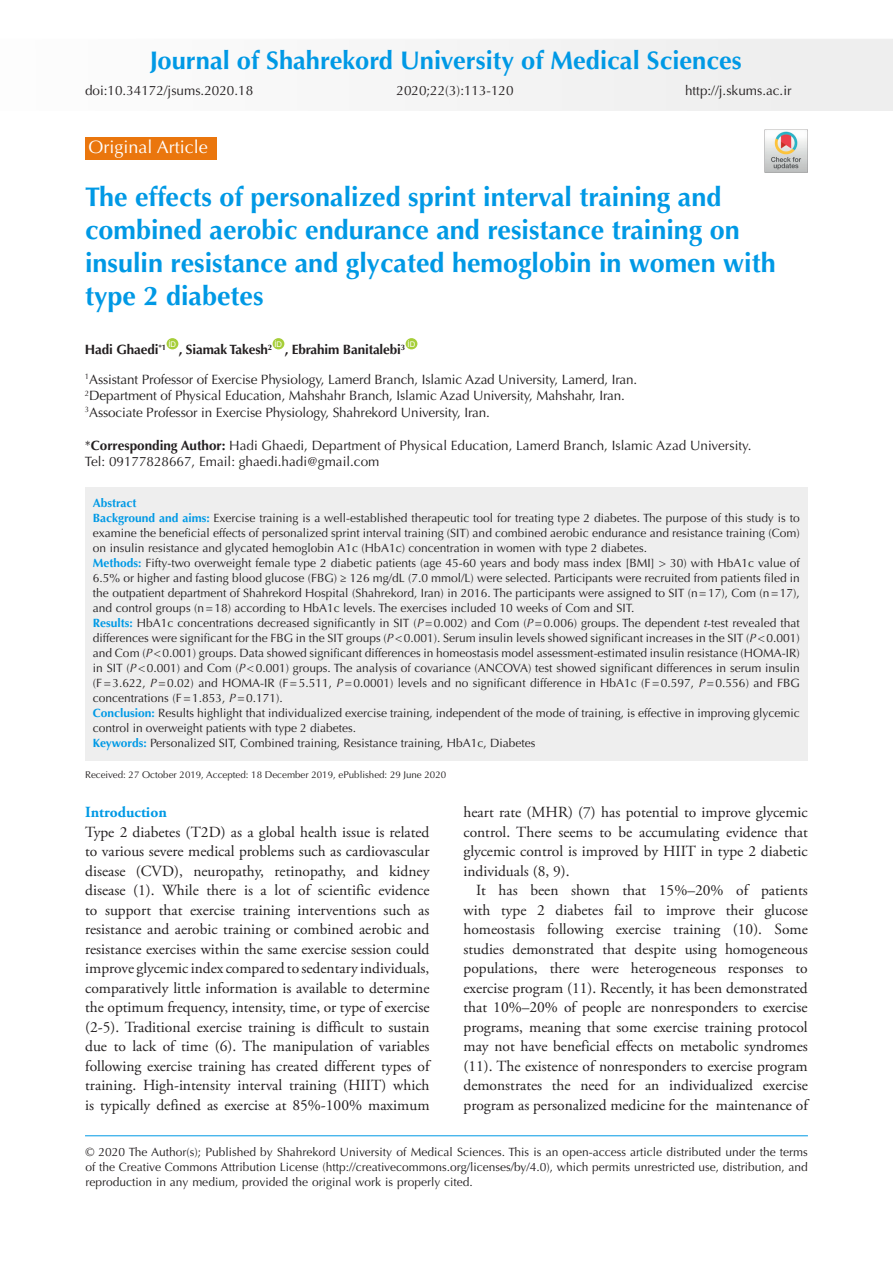
<style>
.page{position:relative;width:893px;height:1263px;background:#fff}
.page>*{position:absolute;margin:0;border:0;box-sizing:border-box;transform-origin:0 0}
.t1{font:700 27px/33px "Optima LT Std";color:#0099e5}
.t2{font:700 25.5px "Optima LT Std";color:#0099e5}
.t3{font:18px "Optima LT Std";color:#fff}
.Default{font:15.45px/19.5px "Adobe Garamond Pro";color:#231f20;text-align:justify}
.t4{font:700 15.45px "Adobe Garamond Pro";color:#0099e5}
.t5{font:13.5px "Optima LT Std";letter-spacing:-.01em;color:#231f20}
.t6{font:700 13.5px "Optima LT Std";letter-spacing:-.01em;color:#231f20}
.t7{font:12px/15px "Optima LT Std";color:#231f20;text-align:justify}
.t8{font:700 12px "Optima LT Std";color:#0099e5}
.t9{font:9.75px "Optima LT Std";color:#231f20}
.t10{font:7.8px "Arial";color:#fff}
.s1{font-weight:700}
.s2{font-weight:700;color:#0099e5}
.s3{font-style:italic}
</style>
<div class="page">
<div style="left:457px;top:39px;width:436px;height:72px;background:#f0f0f0"></div>
<hr style="left:85px;top:1135px;width:723px;height:1px;background:#0099e5">
<div style="left:167px;top:338px;width:11px;height:11px;background:#a6ce39;border-radius:50%"></div>
<div style="left:273px;top:338px;width:11px;height:11px;background:#a6ce39;border-radius:50%"></div>
<div style="left:406px;top:338px;width:11px;height:11px;background:#a6ce39;border-radius:50%"></div>
<div style="left:85px;top:137px;width:132px;height:23px;background:#ea760d"></div>
<div style="left:85px;top:487px;width:723px;height:274px;background:#eee"></div>
<img style="left:765px;top:129px;width:43px;height:43px">
<p class="t2" style="left:150px;top:46px;width:594px">Journal of Shahrekord University of Medical Sciences</p>
<p class="t5" style="left:85px;top:83px;width:170px">doi:10.34172/jsums.2020.18</p>
<p class="t5" style="left:396px;top:83px;width:119px">2020;22(3):113-120</p>
<p class="t3" style="left:88px;top:137px;width:121px">Original Article</p>
<p class="t5" style="left:685px;top:83px;width:108px">http://j.skums.ac.ir</p>
<p class="t1" style="left:85px;top:181px;width:692px">The effects of personalized sprint interval training and combined aerobic endurance and resistance training on insulin resistance and glycated hemoglobin in women with type 2 diabetes</p>
<p class="t6" style="left:85px;top:342px;width:83px">Hadi Ghaedi<sup>*1</sup></p>
<p class="t10" style="left:407px;top:339px;width:9px">ID</p>
<p class="t5" style="left:85px;top:371px;width:554px"><sup>1</sup>Assistant Professor of Exercise Physiology, Lamerd Branch, Islamic Azad University, Lamerd, Iran.</p>
<p class="t5" style="left:85px;top:388px;width:542px"><sup>2</sup>Department of Physical Education, Mahshahr Branch, Islamic Azad University, Mahshahr, Iran.</p>
<p class="t5" style="left:85px;top:404px;width:407px"><sup>3</sup>Associate Professor in Exercise Physiology, Shahrekord University, Iran.</p>
<p class="t5" style="left:85px;top:437px;width:668px">*<span class="s1">Corresponding Author:</span> Hadi Ghaedi, Department of Physical Education, Lamerd Branch, Islamic Azad University.</p>
<p class="t5" style="left:85px;top:454px;width:296px">Tel: 09177828667, Email: ghaedi.hadi@gmail.com</p>
<p class="t10" style="left:168px;top:339px;width:9px">ID</p>
<p class="t10" style="left:274px;top:339px;width:9px">ID</p>
<p class="t6" style="left:179px;top:342px;width:95px">, Siamak Takesh<sup>2</sup></p>
<p class="t6" style="left:285px;top:342px;width:122px">, Ebrahim Banitalebi<sup>3</sup></p>
<p class="t8" style="left:93px;top:496px;width:45px">Abstract</p>
<p class="t7" style="left:93px;top:510px;width:708px"><span class="s2">Background and aims:</span> Exercise training is a well-established therapeutic tool for treating type 2 diabetes. The purpose of this study is to examine the beneficial effects of personalized sprint interval training (SIT) and combined aerobic endurance and resistance training (Com) on insulin resistance and glycated hemoglobin A1c (HbA1c) concentration in women with type 2 diabetes.</p>
<p class="t7" style="left:93px;top:555px;width:708px"><span class="s2">Methods:</span> Fifty-two overweight female type 2 diabetic patients (age 45-60 years and body mass index [BMI] &gt; 30) with HbA1c value of 6.5% or higher and fasting blood glucose (FBG) ≥ 126 mg/dL (7.0 mmol/L) were selected. Participants were recruited from patients filed in the outpatient department of Shahrekord Hospital (Shahrekord, Iran) in 2016. The participants were assigned to SIT (n=17), Com (n=17), and control groups (n=18) according to HbA1c levels. The exercises included 10 weeks of Com and SIT.</p>
<p class="t7" style="left:93px;top:615px;width:708px"><span class="s2">Results:</span> HbA1c concentrations decreased significantly in SIT (<span class="s3">P</span>=0.002) and Com (<span class="s3">P</span>=0.006) groups. The dependent <span class="s3">t</span>-test revealed that differences were significant for the FBG in the SIT groups (<span class="s3">P</span>&lt;0.001). Serum insulin levels showed significant increases in the SIT (<span class="s3">P</span>&lt;0.001) and Com (<span class="s3">P</span>&lt;0.001) groups. Data showed significant differences in homeostasis model assessment-estimated insulin resistance (HOMA-IR) in SIT (<span class="s3">P</span>&lt;0.001) and Com (<span class="s3">P</span>&lt;0.001) groups. The analysis of covariance (ANCOVA) test showed significant differences in serum insulin (F=3.622, <span class="s3">P</span>=0.02) and HOMA-IR (F=5.511, <span class="s3">P</span>=0.0001) levels and no significant difference in HbA1c (F=0.597, <span class="s3">P</span>=0.556) and FBG concentrations (F=1.853, <span class="s3">P</span>=0.171).</p>
<p class="t7" style="left:93px;top:705px;width:708px"><span class="s2">Conclusion:</span> Results highlight that individualized exercise training, independent of the mode of training, is effective in improving glycemic control in overweight patients with type 2 diabetes.</p>
<p class="t7" style="left:93px;top:735px;width:444px"><span class="s2">Keywords:</span> Personalized SIT, Combined training, Resistance training, HbA1c, Diabetes</p>
<p class="t9" style="left:85px;top:769px;width:363px">Received: 27 October 2019, Accepted: 18 December 2019, ePublished: 29 June 2020</p>
<p class="t4" style="left:85px;top:803px;width:83px">Introduction</p>
<p class="Default" style="left:85px;top:823px;width:346px">Type 2 diabetes (T2D) as a global health issue is related to various severe medical problems such as cardiovascular disease (CVD), neuropathy, retinopathy, and kidney disease (1). While there is a lot of scientific evidence to support that exercise training interventions such as resistance and aerobic training or combined aerobic and resistance exercises within the same exercise session could improve glycemic index compared to sedentary individuals, comparatively little information is available to determine the optimum frequency, intensity, time, or type of exercise (2-5). Traditional exercise training is difficult to sustain due to lack of time (6). The manipulation of variables following exercise training has created different types of training. High-intensity interval training (HIIT) which is typically defined as exercise at 85%-100% maximum</p>
<p class="Default" style="left:463px;top:803px;width:346px">heart rate (MHR) (7) has potential to improve glycemic control. There seems to be accumulating evidence that glycemic control is improved by HIIT in type 2 diabetic individuals (8, 9).</p>
<p class="Default" style="left:463px;top:881px;width:346px;text-indent:13px">It has been shown that 15%–20% of patients with type 2 diabetes fail to improve their glucose homeostasis following exercise training (10). Some studies demonstrated that despite using homogeneous populations, there were heterogeneous responses to exercise program (11). Recently, it has been demonstrated that 10%–20% of people are nonresponders to exercise programs, meaning that some exercise training protocol may not have beneficial effects on metabolic syndromes (11). The existence of nonresponders to exercise program demonstrates the need for an individualized exercise program as personalized medicine for the maintenance of</p>
<p class="t7" style="left:85px;top:1144px;width:724px">© 2020 The Author(s); Published by Shahrekord University of Medical Sciences. This is an open-access article distributed under the terms of the Creative Commons Attribution License (http://creativecommons.org/licenses/by/4.0), which permits unrestricted use, distribution, and reproduction in any medium, provided the original work is properly cited.</p>
</div>
